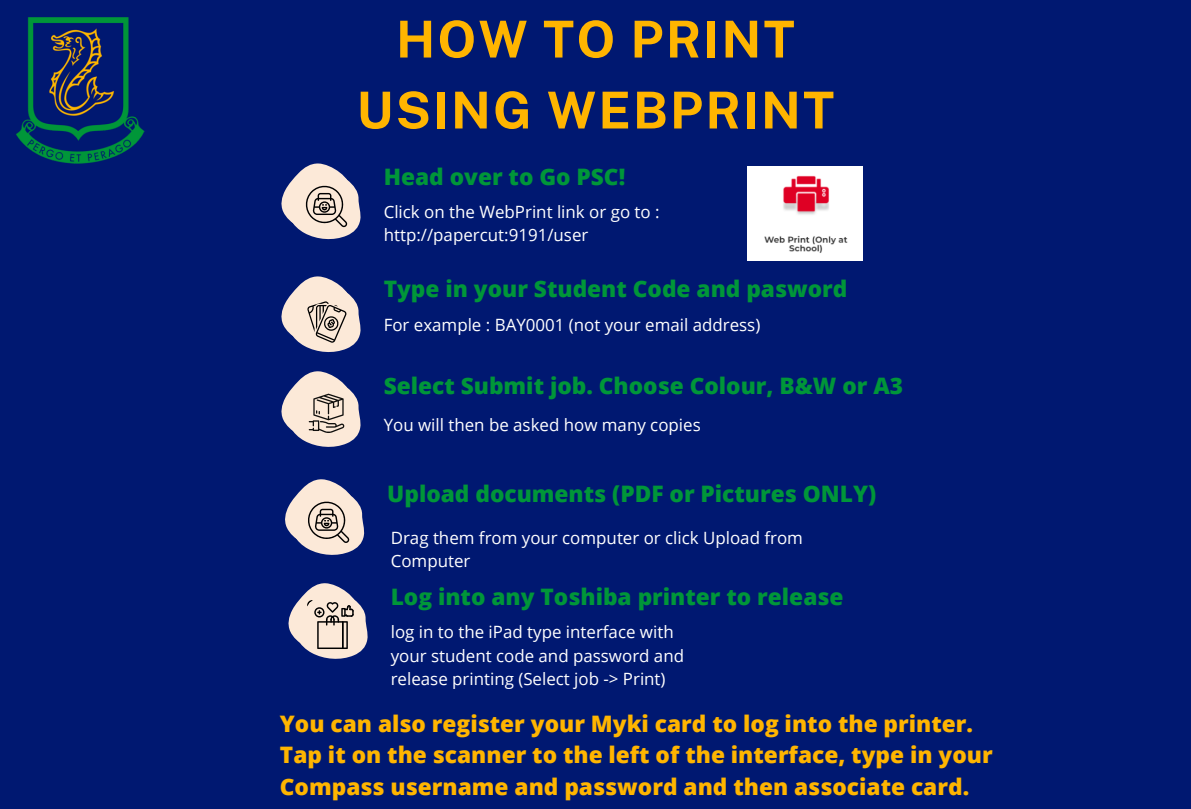
<style>
.page{position:relative;width:1191px;height:809px;background:#fff}
.page>*{position:absolute;margin:0;border:0;box-sizing:border-box;transform-origin:0 0}
.t1{font:700 50.75px/71px "Public Sans";letter-spacing:.045em;color:#ffb500;text-align:center}
.t2{font:800 22.75px "Open Sans";color:#009639}
.t3{font:800 22.75px/31.5px "Open Sans";color:#ffb500}
.t4{font:17px/23.5px "Open Sans";color:#fff}
</style>
<div class="page">
<div style="left:0;top:0;width:1191px;height:808px;background:#001871"></div>
<img style="left:748px;top:167px;width:114px;height:93px">
<img style="left:16px;top:17px;width:129px;height:146px">
<svg style="left:281px;top:163px;width:80px;height:77px"></svg>
<svg style="left:281px;top:276px;width:80px;height:76px"></svg>
<svg style="left:281px;top:371px;width:80px;height:76px"></svg>
<svg style="left:288px;top:583px;width:80px;height:76px"></svg>
<svg style="left:285px;top:479px;width:80px;height:76px"></svg>
<p class="t1" style="left:356px;top:4px;width:479px">HOW TO PRINT<br>USING WEBPRINT</p>
<p class="t2" style="left:384px;top:160px;width:243px">Head over to Go PSC!</p>
<p class="t4" style="left:384px;top:199px;width:277px">Click on the WebPrint link or go to :</p>
<p class="t4" style="left:384px;top:223px;width:206px">http://papercut:9191/user</p>
<p class="t2" style="left:384px;top:273px;width:465px">Type in your Student Code and pasword</p>
<p class="t4" style="left:384px;top:312px;width:378px">For example : BAY0001 (not your email address)</p>
<p class="t2" style="left:384px;top:370px;width:521px">Select Submit job. Choose Colour, B&amp;W or A3</p>
<p class="t4" style="left:384px;top:412px;width:318px">You will then be asked how many copies</p>
<p class="t2" style="left:387px;top:477px;width:490px">Upload documents (PDF or Pictures ONLY)</p>
<p class="t4" style="left:391px;top:525px;width:414px">Drag them from your computer or click Upload from<br>Computer</p>
<h2 class="t2" style="left:391px;top:580px;width:454px">Log into any Toshiba printer to release</h2>
<p class="t4" style="left:391px;top:619px;width:295px">log in to the iPad type interface with your student code and password and release printing (Select job -&gt; Print)</p>
<h2 class="t3" style="left:280px;top:706px;width:714px">You can also register your Myki card to log into the printer.<br>Tap it on the scanner to the left of the interface, type in your<br>Compass username and password and then associate card.</h2>
</div>
